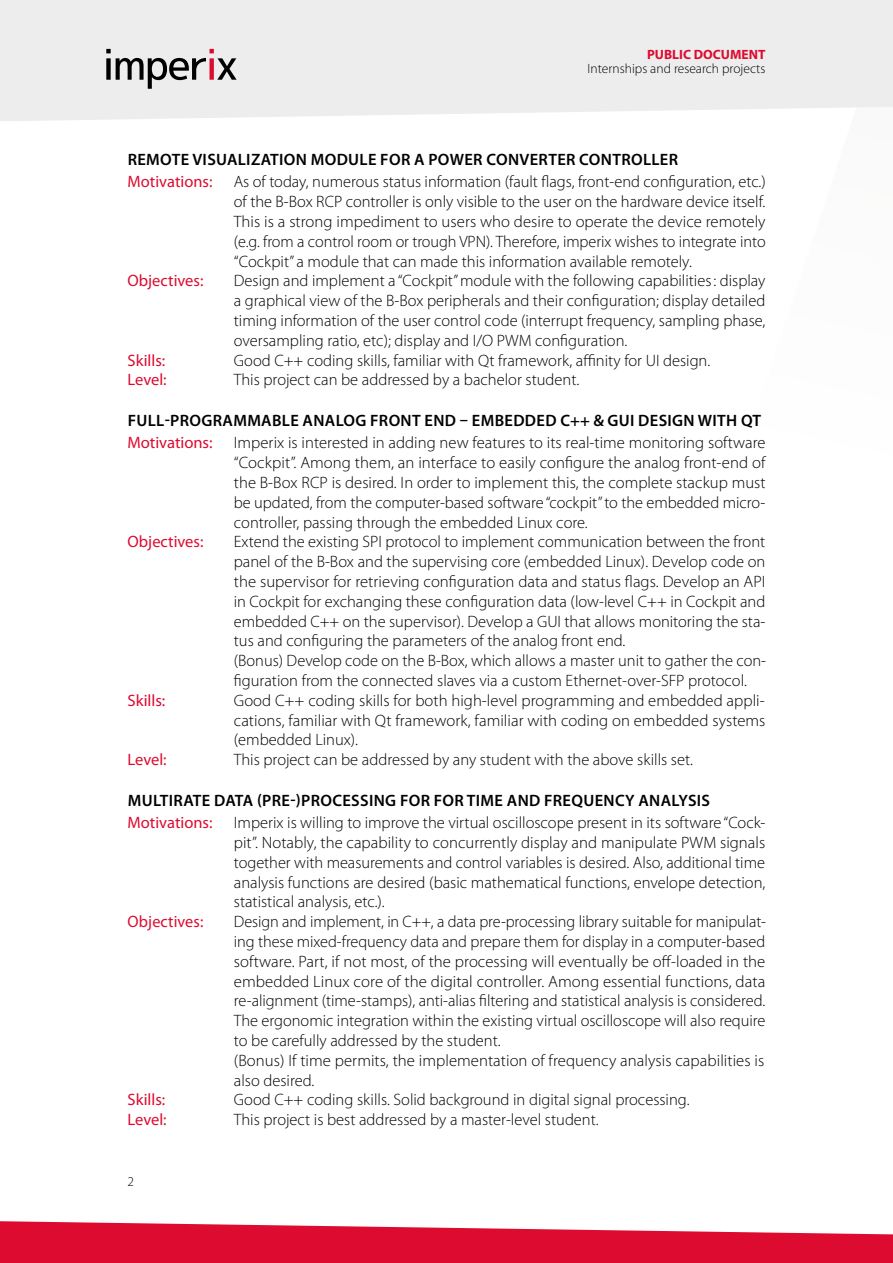
<style>
.page{position:relative;width:893px;height:1263px;background:#fff}
.page>*{position:absolute;margin:0;border:0;box-sizing:border-box;transform-origin:0 0}
.t1{font:300 16.5px/19.8px "Myriad Pro";color:#000;text-align:justify}
.Heading_3{font:600 16.5px "Myriad Pro";letter-spacing:.02em;color:#000}
.t2{font:16.5px "Myriad Pro";color:#dd0b2f}
.t3{font:300 13.5px "Myriad Pro";color:#000}
.t4{font:700 13.5px "Myriad Pro";color:#dd0b2f}
</style>
<div class="page">
<div style="left:0;top:0;width:893px;height:121px;background:#ededed"></div>
<svg style="left:0;top:1221px;width:893px;height:42px"></svg>
<svg style="left:106px;top:49px;width:131px;height:43px;background:#b9b5b5"></svg>
<p class="t4" style="left:647px;top:46px;width:120px">PUBLIC DOCUMENT</p>
<p class="t3" style="left:587px;top:60px;width:179px">Internships and research projects</p>
<p class="Heading_3" style="left:128px;top:149px;width:552px">REMOTE VISUALIZATION MODULE FOR A POWER CONVERTER CONTROLLER</p>
<p class="t2" style="left:128px;top:172px;width:86px">Motivations:</p>
<p class="t1" style="left:234px;top:172px;width:533px">As of today, numerous status information (fault flags, front-end configuration, etc.) of the B-Box RCP controller is only visible to the user on the hardware device itself.<br>This is a strong impediment to users who desire to operate the device remotely (e.g. from a control room or trough VPN). Therefore, imperix wishes to integrate into “Cockpit” a module that can made this information available remotely.</p>
<p class="t2" style="left:128px;top:271px;width:77px">Objectives:</p>
<p class="t1" style="left:234px;top:271px;width:533px">Design and implement a “Cockpit” module with the following capabilities: display a graphical view of the B-Box peripherals and their configuration; display detailed timing information of the user control code (interrupt frequency, sampling phase, oversampling ratio, etc); display and I/O PWM configuration.</p>
<p class="t2" style="left:128px;top:350px;width:39px">Skills:</p>
<p class="t1" style="left:234px;top:350px;width:478px">Good C++ coding skills, familiar with Qt framework, affinity for UI design.</p>
<p class="t2" style="left:128px;top:370px;width:41px">Level:</p>
<p class="t1" style="left:234px;top:370px;width:347px">This project can be addressed by a bachelor student.</p>
<p class="Heading_3" style="left:128px;top:410px;width:635px">FULL-PROGRAMMABLE ANALOG FRONT END – EMBEDDED C++ &amp; GUI DESIGN WITH QT</p>
<p class="t2" style="left:128px;top:433px;width:87px">Motivations:</p>
<p class="t1" style="left:234px;top:433px;width:533px">Imperix is interested in adding new features to its real-time monitoring software “Cockpit”. Among them, an interface to easily configure the analog front-end of the B-Box RCP is desired. In order to implement this, the complete stackup must be updated, from the computer-based software “cockpit” to the embedded micro&shy;controller, passing through the embedded Linux core.</p>
<p class="t2" style="left:128px;top:532px;width:77px">Objectives:</p>
<p class="t1" style="left:234px;top:532px;width:533px">Extend the existing SPI protocol to implement communication between the front panel of the B-Box and the supervising core (embedded Linux). Develop code on the supervisor for retrieving configuration data and status flags. Develop an API in Cockpit for exchanging these configuration data (low-level C++ in Cockpit and embedded C++ on the supervisor). Develop a GUI that allows monitoring the sta&shy;tus and configuring the parameters of the analog front end.</p>
<p class="t1" style="left:234px;top:651px;width:534px">(Bonus) Develop code on the B-Box, which allows a master unit to gather the con&shy;figuration from the connected slaves via a custom Ethernet-over-SFP protocol.</p>
<p class="t2" style="left:128px;top:690px;width:39px">Skills:</p>
<p class="t1" style="left:234px;top:690px;width:533px">Good C++ coding skills for both high-level programming and embedded appli&shy;cations, familiar with Qt framework, familiar with coding on embedded systems (embedded Linux).</p>
<p class="t2" style="left:128px;top:749px;width:41px">Level:</p>
<p class="t1" style="left:234px;top:750px;width:461px">This project can be addressed by any student with the above skills set.</p>
<p class="Heading_3" style="left:128px;top:790px;width:584px">MULTIRATE DATA (PRE-)PROCESSING FOR FOR TIME AND FREQUENCY ANALYSIS</p>
<p class="t2" style="left:128px;top:812px;width:86px">Motivations:</p>
<p class="t1" style="left:234px;top:813px;width:533px">Imperix is willing to improve the virtual oscilloscope present in its software “Cock&shy;pit”. Notably, the capability to concurrently display and manipulate PWM signals together with measurements and control variables is desired. Also, additional time analysis functions are desired (basic mathematical functions, envelope detection, statistical analysis, etc.).</p>
<p class="t2" style="left:128px;top:911px;width:77px">Objectives:</p>
<p class="t1" style="left:234px;top:912px;width:534px">Design and implement, in C++, a data pre-processing library suitable for manipulat&shy;ing these mixed-frequency data and prepare them for display in a computer-based software. Part, if not most, of the processing will eventually be off-loaded in the embedded Linux core of the digital controller. Among essential functions, data re-alignment (time-stamps), anti-alias filtering and statistical analysis is considered.<br>The ergonomic integration within the existing virtual oscilloscope will also require to be carefully addressed by the student.</p>
<p class="t1" style="left:234px;top:1050px;width:532px">(Bonus) If time permits, the implementation of frequency analysis capabilities is also desired.</p>
<p class="t2" style="left:128px;top:1090px;width:39px">Skills:</p>
<p class="t1" style="left:234px;top:1090px;width:457px">Good C++ coding skills. Solid background in digital signal processing.</p>
<p class="t2" style="left:128px;top:1109px;width:41px">Level:</p>
<p class="t1" style="left:234px;top:1110px;width:366px">This project is best addressed by a master-level student.</p>
<p class="t3" style="left:128px;top:1173px;width:8px">2</p>
</div>
